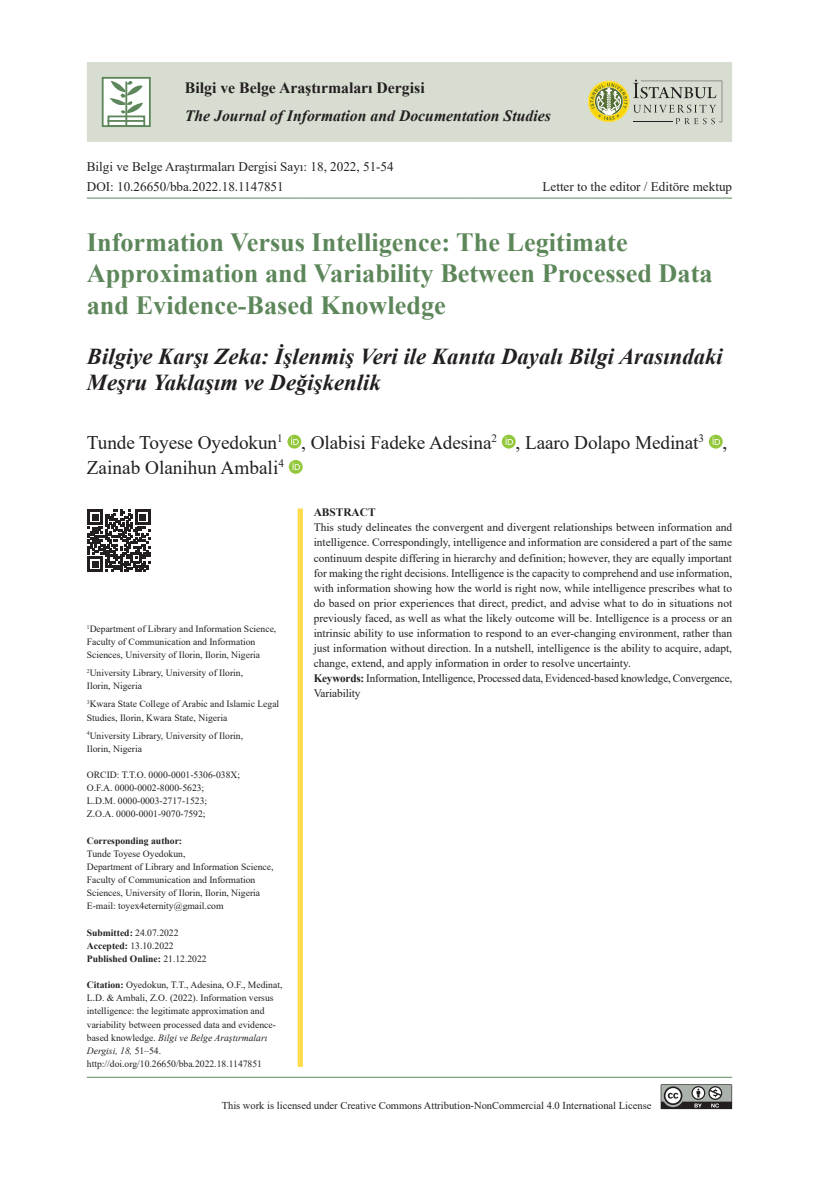
<style>
.page{position:relative;width:819px;height:1191px;background:#fff}
.page>*{position:absolute;margin:0;border:0;box-sizing:border-box;transform-origin:0 0}
.t1{font:700 26.25px/31.5px "Times New Roman";color:#5d875a}
.t2{font:italic 700 22.75px/26.2px "Times New Roman";color:#231f20}
.t3{font:19.25px/25.2px "Times New Roman";letter-spacing:-.005em;color:#231f20}
.t4{font:italic 700 15.75px "Times New Roman";color:#231f20}
.t5{font:700 15.75px "Times New Roman";color:#231f20}
.t6{font:13.12px/19.8px "Times New Roman";color:#231f20}
.t7{font:11.38px/15px "Times New Roman";color:#231f20}
.t8{font:700 11.38px "Times New Roman";color:#231f20}
.t9{font:10.5px "Times New Roman";color:#231f20}
.t10{font:9.62px/13.1px "Times New Roman";color:#231f20}
.t11{font:700 9.62px/13.1px "Times New Roman";color:#231f20}
.s1{font-weight:400}
.s2{font-weight:700}
.s3{font-style:italic}
</style>
<div class="page">
<div style="left:87px;top:62px;width:645px;height:80px;background:#d7ded1"></div>
<div style="left:297px;top:508px;width:6px;height:95px;background:#ffda4d"></div>
<div style="left:297px;top:603px;width:6px;height:464px;background:#ffda4d"></div>
<hr style="left:87px;top:198px;width:83px;height:1px;background:#5d875a">
<hr style="left:170px;top:198px;width:130px;height:1px;background:#5d875a">
<hr style="left:300px;top:198px;width:167px;height:1px;background:#5d875a">
<hr style="left:467px;top:198px;width:117px;height:1px;background:#5d875a">
<hr style="left:584px;top:198px;width:148px;height:1px;background:#5d875a">
<div style="left:102px;top:77px;width:49px;height:50px;background:#fff;border:2px solid #5d875a"></div>
<div style="left:107px;top:115px;width:38px;height:12px;border:2px solid #5d875a"></div>
<hr style="left:107px;top:120px;width:37px;height:2px;background:#5d875a">
<svg style="left:110px;top:81px;width:33px;height:33px"></svg>
<hr style="left:125px;top:81px;width:2px;height:46px;background:#5d875a">
<svg style="left:588px;top:80px;width:134px;height:44px;background:#c2c4a3"></svg>
<div style="left:287px;top:435px;width:14px;height:13px;background:#93c83d;border-radius:50%"></div>
<svg style="left:291px;top:437px;width:8px;height:8px"></svg>
<svg style="left:501px;top:435px;width:14px;height:13px"></svg>
<svg style="left:505px;top:437px;width:8px;height:8px"></svg>
<svg style="left:708px;top:435px;width:14px;height:13px"></svg>
<svg style="left:712px;top:437px;width:8px;height:8px"></svg>
<div style="left:289px;top:460px;width:14px;height:14px;background:#93c83d;border-radius:50%"></div>
<svg style="left:292px;top:462px;width:8px;height:8px"></svg>
<svg style="left:88px;top:509px;width:62px;height:63px"></svg>
<hr style="left:87px;top:1076px;width:645px;height:1px;background:#5d875a">
<svg style="left:660px;top:1084px;width:72px;height:25px;background:#828381"></svg>
<h3 class="t5" style="left:185px;top:77px;width:241px">Bilgi ve Belge Araştırmaları Dergisi</h3>
<h3 class="t4" style="left:185px;top:105px;width:367px">The Journal of Information and Documentation Studies</h3>
<p class="t6" style="left:87px;top:156px;width:308px">Bilgi ve Belge Araştırmaları Dergisi Sayı: 18, 2022, 51-54<br>DOI: 10.26650/bba.2022.18.1147851</p>
<p class="t6" style="left:542px;top:176px;width:191px">Letter to the editor / Editöre mektup</p>
<h1 class="t1" style="left:87px;top:225px;width:627px">Information Versus Intelligence: The Legitimate<br>Approximation and Variability Between Processed Data and Evidence-Based Knowledge</h1>
<h2 class="t2" style="left:87px;top:342px;width:637px">Bilgiye Karşı Zeka: İşlenmiş Veri ile Kanıta Dayalı Bilgi Arasındaki<br>Meşru Yaklaşım ve Değişkenlik</h2>
<h3 class="t3" style="left:87px;top:429px;width:642px">Tunde Toyese Oyedokun<sup>1</sup> , Olabisi Fadeke Adesina<sup>2</sup> , Laaro Dolapo Medinat<sup>3</sup> ,<br>Zainab Olanihun Ambali<sup>4</sup></h3>
<p class="t10" style="left:87px;top:622px;width:191px"><sup>1</sup>Department of Library and Information Science,<br>Faculty of Communication and Information<br>Sciences, University of Ilorin, Ilorin, Nigeria</p>
<p class="t10" style="left:87px;top:666px;width:158px"><sup>2</sup>University Library, University of Ilorin,<br>Ilorin, Nigeria</p>
<p class="t10" style="left:87px;top:697px;width:194px"><sup>3</sup>Kwara State College of Arabic and Islamic Legal<br>Studies, Ilorin, Kwara State, Nigeria</p>
<p class="t10" style="left:87px;top:728px;width:158px"><sup>4</sup>University Library, University of Ilorin,<br>Ilorin, Nigeria</p>
<p class="t10" style="left:87px;top:768px;width:155px">ORCID: T.T.O. 0000-0001-5306-038X;<br>O.F.A. 0000-0002-8000-5623;<br>L.D.M. 0000-0003-2717-1523;<br>Z.O.A. 0000-0001-9070-7592;</p>
<p class="t11" style="left:87px;top:833px;width:97px">Corresponding author:</p>
<p class="t10" style="left:87px;top:846px;width:188px">Tunde Toyese Oyedokun,<br>Department of Library and Information Science, Faculty of Communication and Information Sciences, University of Ilorin, Ilorin, Nigeria E-mail: toyex4eternity@gmail.com</p>
<p class="t11" style="left:87px;top:925px;width:121px">Submitted: <span class="s1">24.07.2022<br></span>Accepted: <span class="s1">13.10.2022<br></span>Published Online: <span class="s1">21.12.2022</span></p>
<p class="t10" style="left:87px;top:978px;width:197px"><span class="s2">Citation:</span> Oyedokun, T.T., Adesina, O.F., Medinat, L.D. &amp; Ambali, Z.O. (2022). Information versus intelligence: the legitimate approximation and variability between processed data and evidence&shy;based knowledge. <span class="s3">Bilgi ve Belge Araştırmaları Dergisi, 18,</span> 51–54. http://doi.org/10.26650/bba.2022.18.1147851</p>
<p class="t8" style="left:314px;top:504px;width:63px">ABSTRACT</p>
<p class="t7" style="left:314px;top:520px;width:420px">This study delineates the convergent and divergent relationships between information and intelligence. Correspondingly, intelligence and information are considered a part of the same continuum despite differing in hierarchy and definition; however, they are equally important for making the right decisions. Intelligence is the capacity to comprehend and use information, with information showing how the world is right now, while intelligence prescribes what to do based on prior experiences that direct, predict, and advise what to do in situations not previously faced, as well as what the likely outcome will be. Intelligence is a process or an intrinsic ability to use information to respond to an ever-changing environment, rather than just information without direction. In a nutshell, intelligence is the ability to acquire, adapt, change, extend, and apply information in order to resolve uncertainty.<br><span class="s2">Keywords:</span> Information, Intelligence, Processed data, Evidenced-based knowledge, Convergence, Variability</p>
<p class="t9" style="left:222px;top:1098px;width:431px">This work is licensed under Creative Commons Attribution-NonCommercial 4.0 International License</p>
</div>
